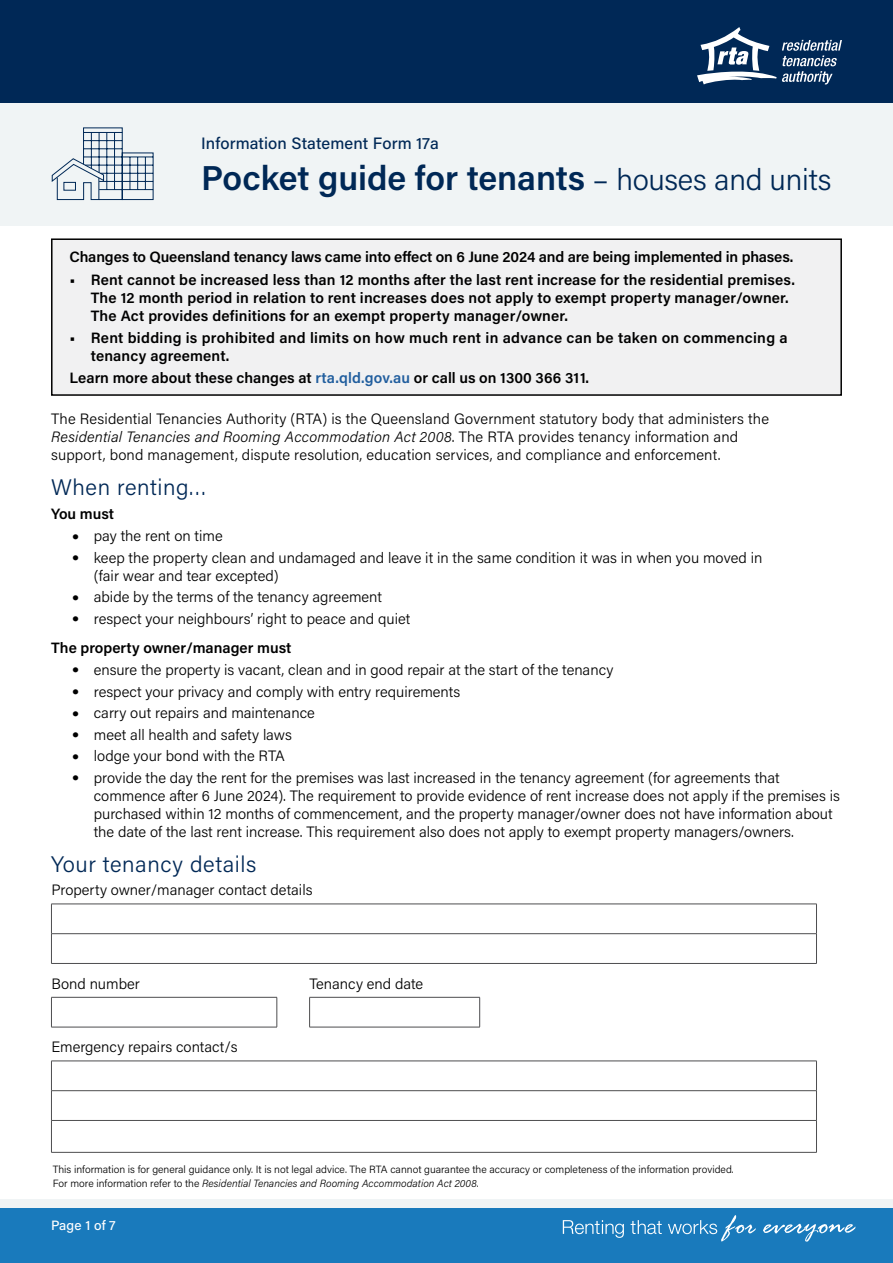
<style>
.page{position:relative;width:893px;height:1263px;background:#fff}
.page>*{position:absolute;margin:0;border:0;box-sizing:border-box;transform-origin:0 0}
.t1{font:600 34.5px "Acumin Pro";color:#002856}
.t2{font:300 22.5px "Acumin Pro";letter-spacing:.025em;color:#002856}
.t3{font:500 16.5px "Acumin Pro";letter-spacing:.005em;color:#002856}
.t4{font:300 15px/18px "Acumin Pro";color:#000}
.t5{font:600 15px/18px "Acumin Pro";letter-spacing:.01em;color:#000}
.t6{font:600 15px "Acumin Pro";letter-spacing:-.01em;color:#000}
.t7{font:500 13.5px "Acumin Pro";letter-spacing:.01em;color:#fff}
.t8{font:300 10.5px/13.5px "Acumin Pro";color:#000}
.s1{font-weight:300;font-size:30px}
.s2{color:#215e9e}
.s3{font-style:italic}
.s4{font-family:"Arial";font-weight:700;font-size:18px}
.s5{font-weight:600}
</style>
<div class="page">
<div style="left:0;top:102px;width:893px;height:123px;background:#f0f4f5"></div>
<svg style="left:51px;top:127px;width:103px;height:73px"></svg>
<svg style="left:52px;top:934px;width:764px;height:1px"></svg>
<hr style="left:51px;top:904px;width:766px;height:1px;background:#4d4d4f">
<hr style="left:51px;top:933px;width:766px;height:1px;background:#4d4d4f">
<svg style="left:51px;top:904px;width:1px;height:59px"></svg>
<svg style="left:816px;top:904px;width:1px;height:59px"></svg>
<hr style="left:51px;top:963px;width:766px;height:1px;background:#4d4d4f">
<svg style="left:52px;top:998px;width:427px;height:29px"></svg>
<hr style="left:51px;top:997px;width:226px;height:1px;background:#4d4d4f">
<hr style="left:51px;top:997px;width:1px;height:30px;background:#4d4d4f">
<hr style="left:277px;top:997px;width:1px;height:30px;background:#4d4d4f">
<hr style="left:51px;top:1027px;width:226px;height:1px;background:#4d4d4f">
<hr style="left:309px;top:997px;width:171px;height:1px;background:#4d4d4f">
<hr style="left:309px;top:997px;width:1px;height:30px;background:#4d4d4f">
<hr style="left:479px;top:997px;width:1px;height:30px;background:#4d4d4f">
<hr style="left:309px;top:1027px;width:171px;height:1px;background:#4d4d4f">
<hr style="left:51px;top:1061px;width:766px;height:1px;background:#4d4d4f">
<hr style="left:51px;top:1090px;width:766px;height:1px;background:#4d4d4f">
<svg style="left:51px;top:1061px;width:1px;height:59px"></svg>
<svg style="left:816px;top:1061px;width:1px;height:59px"></svg>
<hr style="left:51px;top:1120px;width:766px;height:1px;background:#4d4d4f">
<hr style="left:51px;top:1121px;width:1px;height:31px;background:#4d4d4f">
<hr style="left:816px;top:1121px;width:1px;height:31px;background:#4d4d4f">
<hr style="left:51px;top:1152px;width:766px;height:1px;background:#4d4d4f">
<div style="left:52px;top:239px;width:789px;height:156px;background:#f1f1f2"></div>
<div style="left:51px;top:238px;width:791px;height:158px;border:2px solid #000"></div>
<div style="left:0;top:0;width:893px;height:102px;background:#002856"></div>
<svg style="left:697px;top:27px;width:145px;height:57px"></svg>
<div style="left:0;top:1208px;width:893px;height:55px;background:#197abc"></div>
<svg style="left:563px;top:1220px;width:61px;height:18px"></svg>
<svg style="left:631px;top:1220px;width:31px;height:14px"></svg>
<svg style="left:668px;top:1215px;width:88px;height:26px"></svg>
<svg style="left:763px;top:1224px;width:92px;height:18px"></svg>
<div style="left:0;top:1199px;width:893px;height:9px;background:#f0f4f5"></div>
<p class="t3" style="left:201px;top:131px;width:239px">Information Statement Form 17a</p>
<h1 class="t1" style="left:201px;top:154px;width:632px">Pocket guide for tenants <span class="s1">– houses and units</span></h1>
<p class="t6" style="left:70px;top:246px;width:725px">Changes to Queensland tenancy laws came into effect on 6 June 2024 and are being implemented in phases.</p>
<p class="t5" style="left:91px;top:270px;width:706px;text-indent:-21px">• Rent cannot be increased less than 12 months after the last rent increase for the residential premises.<br>The 12 month period in relation to rent increases does not apply to exempt property manager/owner.<br>The Act provides definitions for an exempt property manager/owner.</p>
<p class="t5" style="left:91px;top:328px;width:698px;text-indent:-21px">• Rent bidding is prohibited and limits on how much rent in advance can be taken on commencing a tenancy agreement.</p>
<p class="t5" style="left:70px;top:368px;width:521px">Learn more about these changes at <span class="s2">rta.qld.gov.au</span> or call us on 1300 366 311.</p>
<p class="t4" style="left:51px;top:409px;width:719px">The Residential Tenancies Authority (RTA) is the Queensland Government statutory body that administers the<br><span class="s3">Residential Tenancies and Rooming Accommodation Act 2008</span>. The RTA provides tenancy information and support, bond management, dispute resolution, education services, and compliance and enforcement.</p>
<h2 class="t2" style="left:51px;top:472px;width:158px">When renting…</h2>
<p class="t5" style="left:51px;top:504px;width:64px">You must</p>
<p class="t4" style="left:73px;top:526px;width:152px"><span class="s4">•</span> pay the rent on time</p>
<p class="t4" style="left:94px;top:548px;width:670px;text-indent:-21px"><span class="s4">•</span> keep the property clean and undamaged and leave it in the same condition it was in when you moved in (fair wear and tear excepted)</p>
<p class="t4" style="left:73px;top:587px;width:311px"><span class="s4">•</span> abide by the terms of the tenancy agreement</p>
<p class="t4" style="left:51px;top:603px;width:361px;line-height:29.4px;text-indent:21px"><span class="s4">•</span> respect your neighbours’ right to peace and quiet<br><span class="s5">The property owner/manager must</span></p>
<p class="t4" style="left:73px;top:660px;width:542px"><span class="s4">•</span> ensure the property is vacant, clean and in good repair at the start of the tenancy</p>
<p class="t4" style="left:73px;top:682px;width:389px"><span class="s4">•</span> respect your privacy and comply with entry requirements</p>
<p class="t4" style="left:73px;top:703px;width:244px"><span class="s4">•</span> carry out repairs and maintenance</p>
<p class="t4" style="left:73px;top:725px;width:221px"><span class="s4">•</span> meet all health and safety laws</p>
<p class="t4" style="left:73px;top:746px;width:214px"><span class="s4">•</span> lodge your bond with the RTA</p>
<p class="t4" style="left:94px;top:768px;width:748px;text-indent:-21px"><span class="s4">•</span> provide the day the rent for the premises was last increased in the tenancy agreement (for agreements that commence after 6 June 2024). The requirement to provide evidence of rent increase does not apply if the premises is purchased within 12 months of commencement, and the property manager/owner does not have information about the date of the last rent increase. This requirement also does not apply to exempt property managers/owners.</p>
<h2 class="t2" style="left:51px;top:849px;width:207px">Your tenancy details</h2>
<p class="t4" style="left:51px;top:880px;width:263px">Property owner/manager contact details</p>
<p class="t4" style="left:51px;top:974px;width:90px">Bond number</p>
<p class="t4" style="left:310px;top:974px;width:115px">Tenancy end date</p>
<p class="t4" style="left:51px;top:1037px;width:188px">Emergency repairs contact/s</p>
<p class="t8" style="left:53px;top:1162px;width:682px">This information is for general guidance only. It is not legal advice. The RTA cannot guarantee the accuracy or completeness of the information provided.<br>For more information refer to the <span class="s3">Residential Tenancies and Rooming Accommodation Act 2008</span>.</p>
<p class="t7" style="left:51px;top:1216px;width:66px">Page 1 of 7</p>
</div>
